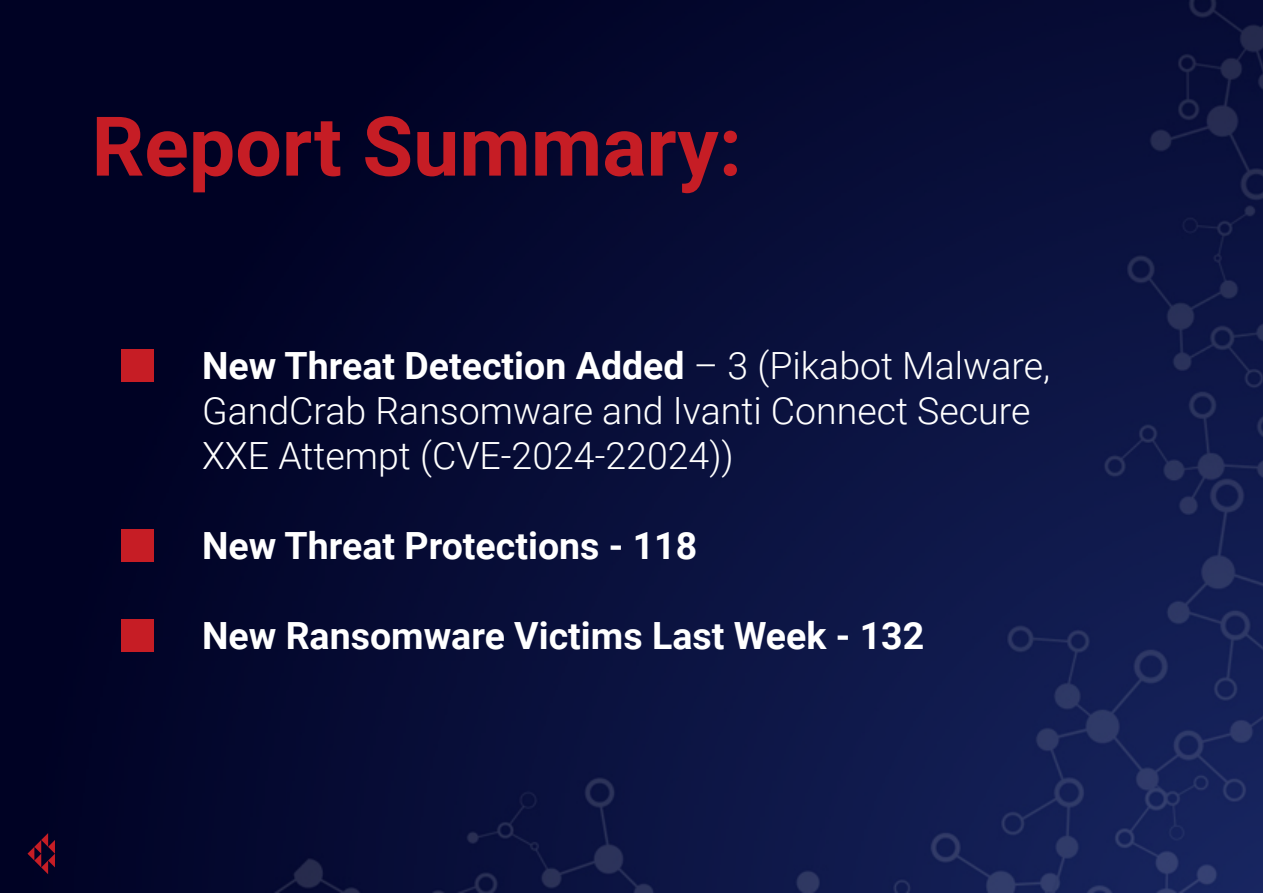
<style>
.page{position:relative;width:1263px;height:893px;background:#fff}
.page>*{position:absolute;margin:0;border:0;box-sizing:border-box;transform-origin:0 0}
.t1{font:700 82.5px "Roboto";color:#c61d25}
.t2{font:300 37.5px/45px "Roboto";color:#fff}
.t3{font:700 37.5px "Roboto";color:#fff}
.s1{font-weight:700}
</style>
<div class="page">
<img style="left:0;top:0;width:1263px;height:893px">
<svg style="left:28px;top:833px;width:27px;height:41px"></svg>
<div style="left:122px;top:350px;width:32px;height:32px;background:#c61d25"></div>
<div style="left:122px;top:529px;width:32px;height:32px;background:#c61d25"></div>
<div style="left:122px;top:619px;width:32px;height:32px;background:#c61d25"></div>
<h1 class="t1" style="left:92px;top:88px;width:652px">Report Summary:</h1>
<p class="t2" style="left:202px;top:342px;width:850px"><span class="s1">New Threat Detection Added</span> – 3 (Pikabot Malware,<br>GandCrab Ransomware and Ivanti Connect Secure<br>XXE Attempt (CVE-2024-22024))</p>
<p class="t3" style="left:202px;top:520px;width:497px">New Threat Protections - 118</p>
<p class="t3" style="left:202px;top:610px;width:724px">New Ransomware Victims Last Week - 132</p>
</div>
